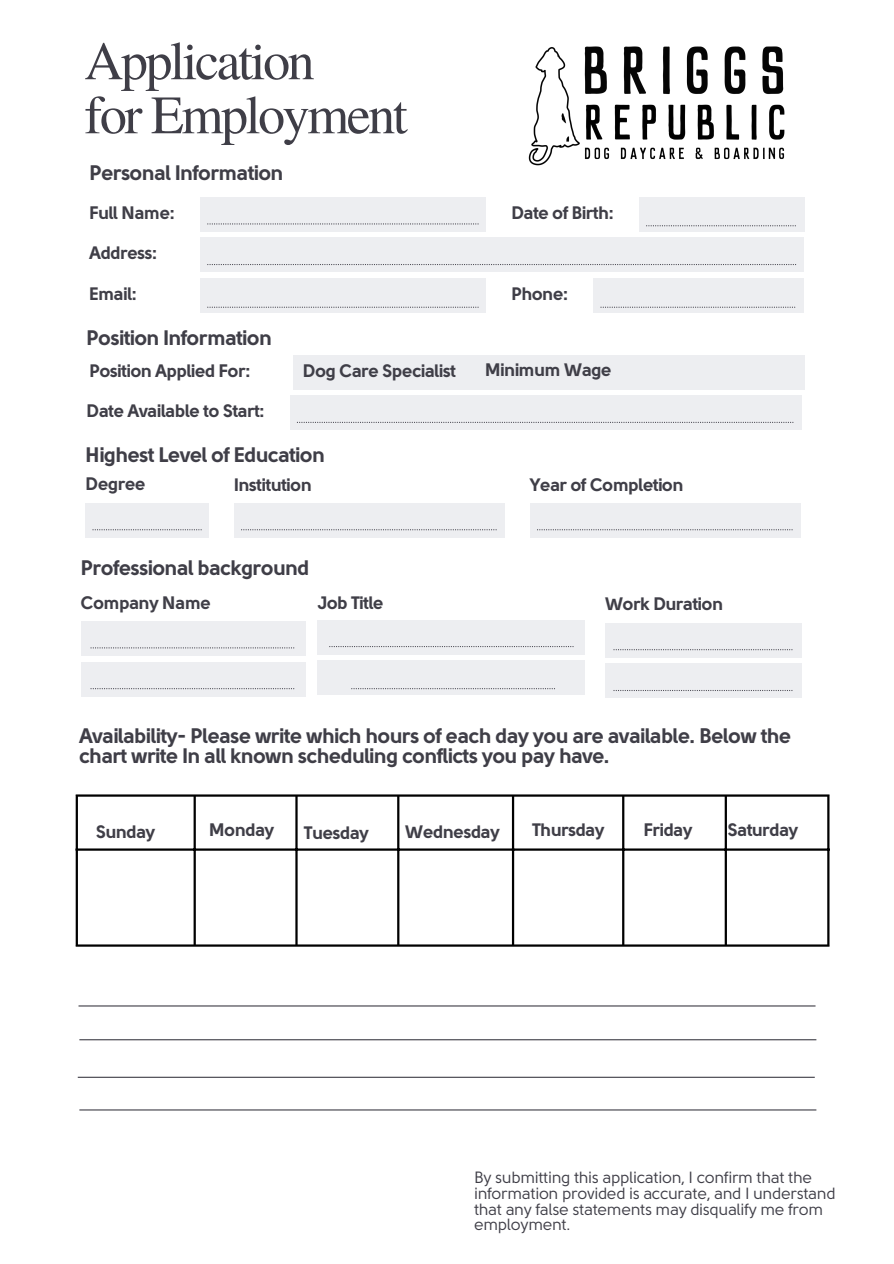
<style>
.page{position:relative;width:894px;height:1264px;background:#fff}
.page>*{position:absolute;margin:0;border:0;box-sizing:border-box;transform-origin:0 0}
.t1{font:54px/54px "Te X Gyre Termes";letter-spacing:-.045em;color:#3f3e47}
.t2{font:700 21px/20.2px "Solomon Sans";letter-spacing:-.025em;color:#3f3e47}
.t3{font:700 18px "Solomon Sans";letter-spacing:-.025em;color:#3f3e47}
.t4{font:16.2px/15.9px "Solomon Sans";letter-spacing:-.025em;color:#3f3e47}
</style>
<div class="page">
<div style="left:293px;top:355px;width:511px;height:34px;background:#edeef1"></div>
<div style="left:290px;top:396px;width:511px;height:34px;background:#edeef1"></div>
<svg style="left:297px;top:422px;width:496px;height:1px"></svg>
<div style="left:200px;top:197px;width:285px;height:34px;background:#edeef1"></div>
<svg style="left:207px;top:223px;width:271px;height:1px"></svg>
<div style="left:639px;top:197px;width:165px;height:34px;background:#edeef1"></div>
<div style="left:593px;top:279px;width:211px;height:34px;background:#edeef1"></div>
<svg style="left:600px;top:307px;width:195px;height:1px"></svg>
<div style="left:200px;top:279px;width:285px;height:34px;background:#edeef1"></div>
<svg style="left:207px;top:307px;width:271px;height:1px"></svg>
<div style="left:200px;top:238px;width:604px;height:34px;background:#edeef1"></div>
<svg style="left:207px;top:264px;width:587px;height:1px"></svg>
<div style="left:234px;top:503px;width:270px;height:34px;background:#edeef1"></div>
<svg style="left:241px;top:529px;width:255px;height:1px"></svg>
<div style="left:530px;top:503px;width:270px;height:34px;background:#edeef1"></div>
<svg style="left:537px;top:529px;width:255px;height:1px"></svg>
<div style="left:86px;top:503px;width:123px;height:34px;background:#edeef1"></div>
<svg style="left:92px;top:529px;width:110px;height:1px"></svg>
<div style="left:81px;top:621px;width:224px;height:34px;background:#edeef1"></div>
<svg style="left:90px;top:647px;width:204px;height:1px"></svg>
<div style="left:318px;top:620px;width:267px;height:34px;background:#edeef1"></div>
<svg style="left:329px;top:646px;width:244px;height:1px"></svg>
<div style="left:605px;top:623px;width:196px;height:34px;background:#edeef1"></div>
<svg style="left:613px;top:649px;width:179px;height:1px"></svg>
<div style="left:81px;top:662px;width:224px;height:34px;background:#edeef1"></div>
<svg style="left:90px;top:688px;width:204px;height:1px"></svg>
<div style="left:318px;top:660px;width:267px;height:34px;background:#edeef1"></div>
<svg style="left:351px;top:688px;width:204px;height:1px"></svg>
<div style="left:605px;top:664px;width:196px;height:34px;background:#edeef1"></div>
<svg style="left:613px;top:690px;width:179px;height:1px"></svg>
<img style="left:519px;top:46px;width:275px;height:192px">
<hr style="left:76px;top:796px;width:2px;height:148px;background:#000">
<hr style="left:193px;top:796px;width:3px;height:148px;background:#000">
<hr style="left:295px;top:796px;width:2px;height:148px;background:#000">
<hr style="left:397px;top:796px;width:2px;height:148px;background:#000">
<hr style="left:512px;top:796px;width:2px;height:148px;background:#000">
<hr style="left:622px;top:796px;width:2px;height:148px;background:#000">
<hr style="left:724px;top:796px;width:2px;height:148px;background:#000">
<hr style="left:827px;top:796px;width:2px;height:148px;background:#000">
<hr style="left:76px;top:794px;width:753px;height:2px;background:#000">
<hr style="left:76px;top:848px;width:753px;height:2px;background:#000">
<hr style="left:76px;top:944px;width:753px;height:2px;background:#000">
<hr style="left:78px;top:1005px;width:737px;height:1px;background:#3f3e47">
<hr style="left:79px;top:1039px;width:737px;height:1px;background:#3f3e47">
<hr style="left:78px;top:1076px;width:736px;height:1px;background:#3f3e47">
<hr style="left:79px;top:1109px;width:737px;height:1px;background:#3f3e47">
<h3 class="t1" style="left:84px;top:31px;width:325px">Application<br>for Employment</h3>
<h3 class="t2" style="left:89px;top:163px;width:196px">Personal Information</h3>
<h3 class="t3" style="left:89px;top:204px;width:87px">Full Name:</h3>
<h3 class="t3" style="left:511px;top:204px;width:104px">Date of Birth:</h3>
<h3 class="t3" style="left:89px;top:245px;width:70px">Address:</h3>
<h3 class="t3" style="left:89px;top:286px;width:49px">Email:</h3>
<h2 class="t3" style="left:511px;top:286px;width:59px">Phone:</h2>
<h3 class="t2" style="left:86px;top:329px;width:187px">Position Information</h3>
<h3 class="t3" style="left:303px;top:362px;width:154px">Dog Care Specialist</h3>
<h2 class="t3" style="left:89px;top:362px;width:163px">Position Applied For:</h2>
<p class="t3" style="left:485px;top:362px;width:128px">Minimum Wage</p>
<h3 class="t3" style="left:86px;top:403px;width:180px">Date Available to Start:</h3>
<h3 class="t2" style="left:86px;top:446px;width:241px">Highest Level of Education</h3>
<h3 class="t3" style="left:86px;top:476px;width:62px">Degree</h3>
<h2 class="t3" style="left:234px;top:476px;width:79px">Institution</h2>
<h3 class="t2" style="left:81px;top:559px;width:230px">Professional background</h3>
<h3 class="t3" style="left:81px;top:594px;width:132px">Company Name</h3>
<h2 class="t3" style="left:318px;top:594px;width:67px">Job Title</h2>
<h3 class="t3" style="left:530px;top:476px;width:155px">Year of Completion</h3>
<h3 class="t3" style="left:605px;top:596px;width:120px">Work Duration</h3>
<h2 class="t2" style="left:79px;top:726px;width:713px">Availability- Please write which hours of each day you are available. Below the chart write In all known scheduling conflicts you pay have.</h2>
<h3 class="t3" style="left:96px;top:823px;width:61px">Sunday</h3>
<h3 class="t3" style="left:209px;top:821px;width:67px">Monday</h3>
<h3 class="t3" style="left:304px;top:824px;width:66px">Tuesday</h3>
<h3 class="t3" style="left:405px;top:823px;width:96px">Wednesday</h3>
<h3 class="t3" style="left:532px;top:821px;width:74px">Thursday</h3>
<h3 class="t3" style="left:643px;top:821px;width:50px">Friday</h3>
<h3 class="t3" style="left:727px;top:821px;width:72px">Saturday</h3>
<p class="t4" style="left:474px;top:1169px;width:363px">By submitting this application, I confirm that the information provided is accurate, and I understand that any false statements may disqualify me from employment.</p>
</div>
